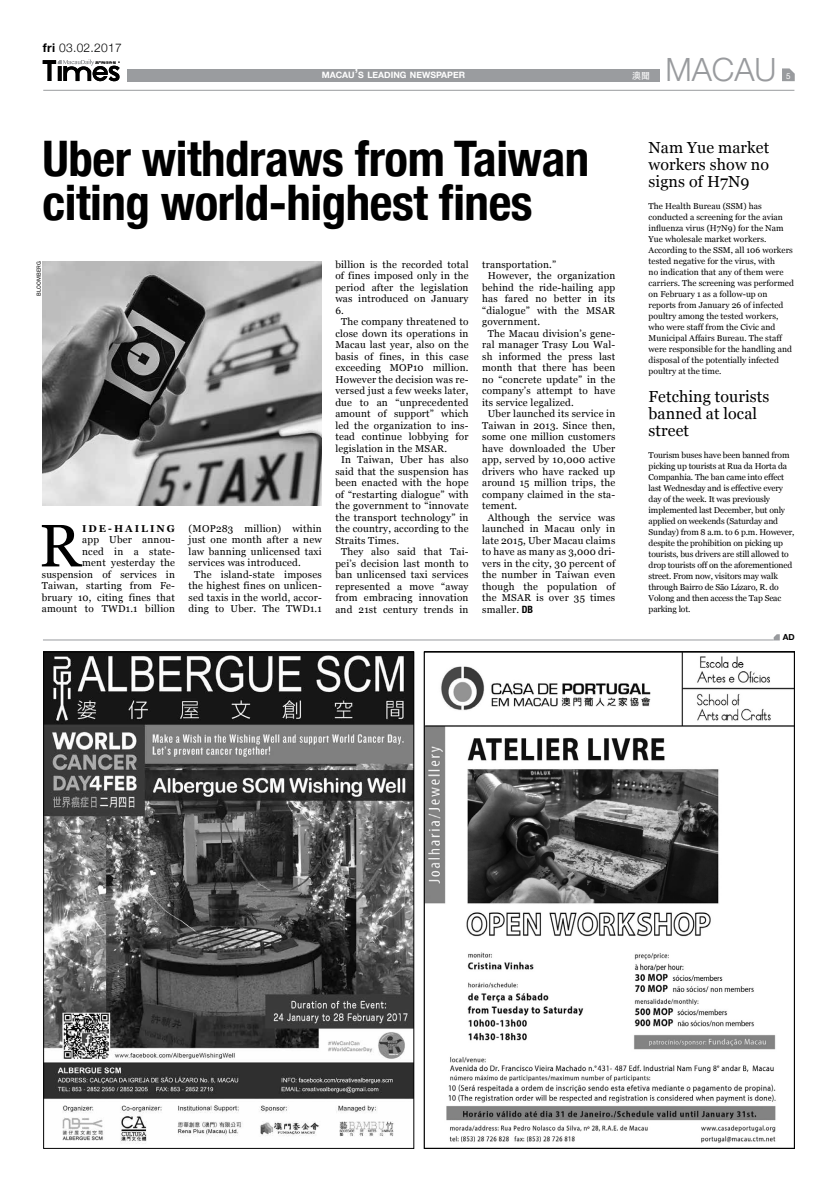
<style>
.page{position:relative;width:837px;height:1191px;background:#fff}
.page>*{position:absolute;margin:0;border:0;box-sizing:border-box;transform-origin:0 0}
.t1{font:59.8px "Georgia";color:#000}
.t2{font:700 condensed 49px/44px "Helvetica Neue";letter-spacing:-.01em;color:#000}
.t3{font:300 32px "Helvetica Neue";color:#999b9e}
.t4{font:16px/17px "Georgia";letter-spacing:.005em;color:#000;text-align:justify}
.t5{font:300 12px "Helvetica Neue";letter-spacing:.025em;color:#000}
.t6{font:10px/11.5px "Georgia";letter-spacing:.02em;color:#000;text-align:right}
.t7{font:700 10px "Georgia";letter-spacing:.2em;color:#000}
.t8{font:9px "Adobe Heiti Std";color:#fff}
.t9{font:700 8.8px "Helvetica Neue";color:#fff}
.t10{font:8.5px/11px "Georgia";letter-spacing:.005em;color:#000}
.t11{font:8.5px/11px "Georgia";letter-spacing:-.015em;color:#000}
.t12{font:700 8.4px "Helvetica Neue";color:#000}
.t13{font:8px "Helvetica Neue";color:#fff}
.t14{font:6px "Franklin Gothic";letter-spacing:.025em;color:#000}
.s1{font-weight:700}
.s2{font-size:12.5px}
.s3{font-family:"Helvetica Neue";font-weight:700;font-stretch:condensed}
</style>
<div class="page">
<div style="left:127px;top:69px;width:532px;height:12px;background:#9a9c9f"></div>
<svg style="left:782px;top:68px;width:12px;height:13px"></svg>
<hr style="left:43px;top:90px;width:751px;height:1px;background:#999b9e">
<svg style="left:43px;top:60px;width:77px;height:21px"></svg>
<hr style="left:43px;top:640px;width:730px;height:1px;background:#999b9e">
<svg style="left:773px;top:634px;width:6px;height:6px"></svg>
<img style="left:46px;top:654px;width:365px;height:490px">
<img style="left:426px;top:654px;width:366px;height:489px">
<img style="left:43px;top:261px;width:278px;height:244px">
<p class="t5" style="left:43px;top:38px;width:81px"><span class="s1">fri</span> 03.02.2017</p>
<p class="t9" style="left:322px;top:68px;width:145px">MACAU<span class="s2">’</span>S LEADING NEWSPAPER</p>
<p class="t8" style="left:632px;top:70px;width:19px">澳聞</p>
<h3 class="t3" style="left:665px;top:44px;width:113px">MACAU</h3>
<p class="t13" style="left:786px;top:70px;width:6px">5</p>
<h2 class="t2" style="left:43px;top:133px;width:548px">Uber withdraws from Taiwan citing world-highest fines</h2>
<p class="t14" style="left:35px;top:296px;width:36px;rotate:-90deg">bloomberg</p>
<h1 class="t1" style="left:39px;top:502px;width:43px">R</h1>
<p class="t7" style="left:82px;top:521px;width:94px">IDE-HAILING</p>
<p class="t6" style="left:42px;top:534px;width:135px">app Uber annou-<br>nced in a state-<br>ment yesterday the suspension of services in<br>Taiwan, starting from Fe&shy;bruary 10, citing fines that amount to TWD1.1 billion</p>
<p class="t6" style="left:188px;top:522px;width:135px">(MOP283 million) within</p>
<p class="t6" style="left:188px;top:534px;width:135px">just one month after a new</p>
<p class="t6" style="left:188px;top:545px;width:135px">law banning unlicensed taxi</p>
<p class="t6" style="left:188px;top:557px;width:114px">services was introduced.</p>
<p class="t6" style="left:194px;top:568px;width:129px">The island-state imposes</p>
<p class="t6" style="left:188px;top:580px;width:135px">the highest fines on unlicen-</p>
<p class="t6" style="left:188px;top:591px;width:135px">sed taxis in the world, accor-</p>
<p class="t6" style="left:188px;top:603px;width:135px">ding to Uber. The TWD1.1</p>
<p class="t6" style="left:335px;top:258px;width:135px">billion is the recorded total</p>
<p class="t6" style="left:335px;top:270px;width:135px">of fines imposed only in the</p>
<p class="t6" style="left:335px;top:281px;width:135px">period after the legislation</p>
<p class="t6" style="left:335px;top:293px;width:135px">was introduced on January</p>
<p class="t6" style="left:335px;top:304px;width:10px">6.</p>
<p class="t6" style="left:341px;top:316px;width:129px">The company threatened to</p>
<p class="t6" style="left:335px;top:327px;width:135px">close down its operations in</p>
<p class="t6" style="left:335px;top:339px;width:135px">Macau last year, also on the</p>
<p class="t6" style="left:335px;top:350px;width:135px">basis of fines, in this case</p>
<p class="t6" style="left:335px;top:362px;width:135px">exceeding MOP10 million.</p>
<p class="t6" style="left:335px;top:373px;width:135px">However the decision was re-</p>
<p class="t6" style="left:335px;top:385px;width:135px">versed just a few weeks later,</p>
<p class="t6" style="left:335px;top:396px;width:135px">due to an “unprecedented</p>
<p class="t6" style="left:335px;top:408px;width:135px">amount of support” which</p>
<p class="t6" style="left:335px;top:419px;width:135px">led the organization to ins-</p>
<p class="t6" style="left:335px;top:431px;width:135px">tead continue lobbying for</p>
<p class="t6" style="left:335px;top:442px;width:113px">legislation in the MSAR.</p>
<p class="t6" style="left:341px;top:454px;width:129px">In Taiwan, Uber has also</p>
<p class="t6" style="left:335px;top:465px;width:135px">said that the suspension has</p>
<p class="t6" style="left:335px;top:477px;width:135px">been enacted with the hope</p>
<p class="t6" style="left:335px;top:488px;width:135px">of “restarting dialogue” with</p>
<p class="t6" style="left:335px;top:500px;width:135px">the government to “innovate</p>
<p class="t6" style="left:335px;top:511px;width:135px">the transport technology” in</p>
<p class="t6" style="left:335px;top:523px;width:135px">the country, according to the</p>
<p class="t6" style="left:335px;top:534px;width:65px">Straits Times.</p>
<p class="t6" style="left:341px;top:546px;width:129px">They also said that Tai-</p>
<p class="t6" style="left:335px;top:557px;width:135px">pei’s decision last month to</p>
<p class="t6" style="left:335px;top:569px;width:135px">ban unlicensed taxi services</p>
<p class="t6" style="left:335px;top:580px;width:135px">represented a move “away</p>
<p class="t6" style="left:335px;top:592px;width:135px">from embracing innovation</p>
<p class="t6" style="left:335px;top:603px;width:135px">and 21st century trends in</p>
<p class="t6" style="left:482px;top:258px;width:75px">transportation.”</p>
<p class="t6" style="left:487px;top:270px;width:129px">However, the organization</p>
<p class="t6" style="left:482px;top:281px;width:135px">behind the ride-hailing app</p>
<p class="t6" style="left:482px;top:293px;width:135px">has fared no better in its</p>
<p class="t6" style="left:482px;top:304px;width:135px">“dialogue” with the MSAR</p>
<p class="t6" style="left:482px;top:316px;width:59px">government.</p>
<p class="t6" style="left:487px;top:327px;width:129px">The Macau division’s gene-</p>
<p class="t6" style="left:482px;top:339px;width:135px">ral manager Trasy Lou Wal-</p>
<p class="t6" style="left:482px;top:350px;width:135px">sh informed the press last</p>
<p class="t6" style="left:482px;top:362px;width:135px">month that there has been</p>
<p class="t6" style="left:482px;top:373px;width:135px">no “concrete update” in the</p>
<p class="t6" style="left:482px;top:385px;width:135px">company’s attempt to have</p>
<p class="t6" style="left:482px;top:396px;width:93px">its service legalized.</p>
<p class="t6" style="left:487px;top:408px;width:129px">Uber launched its service in</p>
<p class="t6" style="left:482px;top:419px;width:135px">Taiwan in 2013. Since then,</p>
<p class="t6" style="left:482px;top:431px;width:135px">some one million customers</p>
<p class="t6" style="left:482px;top:442px;width:135px">have downloaded the Uber</p>
<p class="t6" style="left:482px;top:454px;width:135px">app, served by 10,000 active</p>
<p class="t6" style="left:482px;top:465px;width:135px">drivers who have racked up</p>
<p class="t6" style="left:482px;top:477px;width:135px">around 15 million trips, the</p>
<p class="t6" style="left:482px;top:488px;width:135px">company claimed in the sta-</p>
<p class="t6" style="left:482px;top:500px;width:37px">tement.</p>
<p class="t6" style="left:487px;top:511px;width:129px">Although the service was</p>
<p class="t6" style="left:482px;top:523px;width:135px">launched in Macau only in</p>
<p class="t6" style="left:482px;top:534px;width:135px">late 2015, Uber Macau claims</p>
<p class="t6" style="left:482px;top:546px;width:135px">to have as many as 3,000 dri-</p>
<p class="t6" style="left:482px;top:557px;width:135px">vers in the city, 30 percent of</p>
<p class="t6" style="left:482px;top:569px;width:135px">the number in Taiwan even</p>
<p class="t6" style="left:482px;top:580px;width:135px">though the population of</p>
<p class="t6" style="left:482px;top:592px;width:135px">the MSAR is over 35 times</p>
<p class="t6" style="left:482px;top:603px;width:53px">smaller. <span class="s3">DB</span></p>
<h3 class="t4" style="left:648px;top:138px;width:122px">Nam Yue market workers show no signs of H7N9</h3>
<p class="t10" style="left:648px;top:200px;width:147px">The Health Bureau (SSM) has conducted a screening for the avian influenza virus (H7N9) for the Nam Yue wholesale market workers.<br>According to the SSM, all 106 workers tested negative for the virus, with<br>no indication that any of them were carriers. The screening was performed on February 1 as a follow-up on reports from January 26 of infected poultry among the tested workers, who were staff from the Civic and Municipal Affairs Bureau. The staff were responsible for the handling and disposal of the potentially infected poultry at the time.</p>
<h3 class="t4" style="left:648px;top:387px;width:122px;text-align:left">Fetching tourists banned at local street</h3>
<p class="t11" style="left:648px;top:449px;width:147px">Tourism buses have been banned from picking up tourists at Rua da Horta da Companhia. The ban came into effect last Wednesday and is effective every day of the week. It was previously implemented last December, but only applied on weekends (Saturday and Sunday) from 8 a.m. to 6 p.m. However, despite the prohibition on picking up tourists, bus drivers are still allowed to drop tourists off on the aforementioned street. From now, visitors may walk through Bairro de São Lázaro, R. do Volong and then access the Tap Seac parking lot.</p>
<p class="t12" style="left:782px;top:631px;width:13px">AD</p>
</div>
